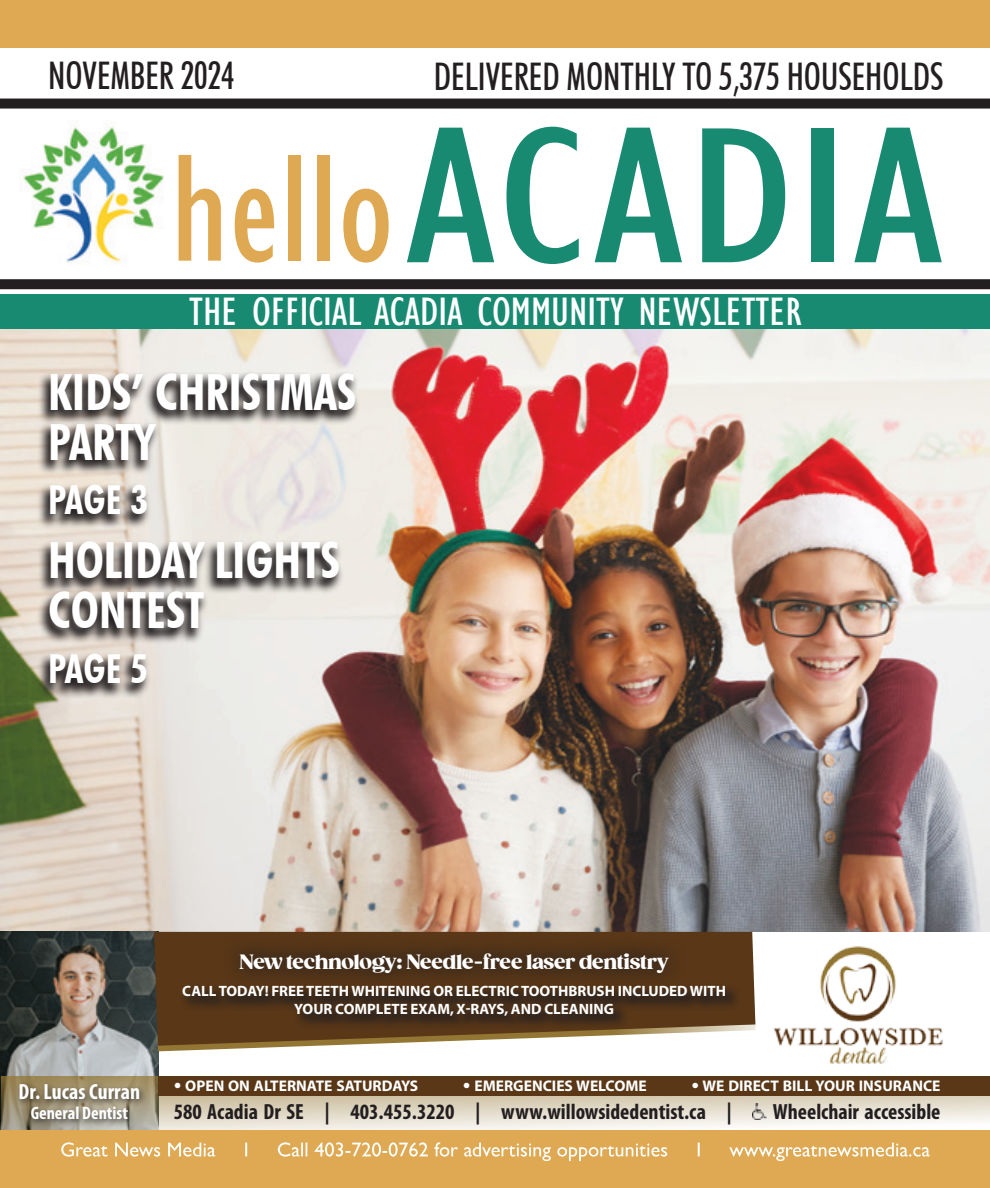
<style>
.page{position:relative;width:990px;height:1188px;background:#fff}
.page>*{position:absolute;margin:0;border:0;box-sizing:border-box;transform-origin:0 0}
.t1{font:condensed 200.4px "Gill Sans";letter-spacing:.015em;color:#198a72;scale:1.28 1}
.t2{font:condensed 158.2px "Gill Sans";letter-spacing:.005em;color:#dea952}
.t3{font:700 condensed 50px/50px "Futura BT";color:#fff}
.t4{font:condensed 40.8px "Gill Sans";color:#fff;scale:1.08 1}
.t5{font:700 condensed 40px "Futura BT";color:#fff}
.t6{font:500 condensed 38px "Futura BT";color:#231f20;scale:.92 1}
.t7{font:700 condensed 22px "Myriad Pro";color:#231f20}
.t8{font:700 condensed 22px "Myriad Pro";color:#fff}
.t9{font:900 20px "Gazpacho";letter-spacing:-.02em;color:#fff}
.t10{font:700 condensed 18px "Myriad Pro";color:#fff}
.t11{font:700 15.4px "Myriad Pro";color:#fff}
.t12{font:700 15px/18px "Myriad Pro";color:#fff;text-align:center}
.s1{font-family:"Helvetica Neue LT Std";font-weight:500;font-stretch:condensed}
</style>
<div class="page">
<img style="left:0;top:328px;width:990px;height:604px">
<div style="left:0;top:0;width:990px;height:139px;background:#dea952"></div>
<div style="left:0;top:294px;width:990px;height:34px;background:#198a72"></div>
<div style="left:0;top:48px;width:990px;height:245px;background:#fff"></div>
<div style="left:0;top:99px;width:990px;height:10px;background:#231f20"></div>
<div style="left:0;top:279px;width:990px;height:10px;background:#231f20"></div>
<div style="left:0;top:1130px;width:990px;height:58px;background:#dea952"></div>
<svg style="left:61px;top:1142px;width:869px;height:19px"></svg>
<img style="left:21px;top:125px;width:143px;height:138px">
<svg style="left:36px;top:370px;width:324px;height:328px;background:#b4aea9"></svg>
<img style="left:1px;top:932px;width:157px;height:144px">
<svg style="left:158px;top:1014px;width:598px;height:37px"></svg>
<svg style="left:154px;top:932px;width:601px;height:114px;fill:#593717"></svg>
<svg style="left:1px;top:1076px;width:989px;height:54px;background:#e0d9c9"></svg>
<div style="left:158px;top:1076px;width:832px;height:20px;background:#593717"></div>
<img style="left:773px;top:946px;width:170px;height:118px">
<div style="left:16px;top:1080px;width:131px;height:47px;background:#231f20;opacity:.75"></div>
<img style="left:753px;top:1103px;width:14px;height:16px">
<div style="left:180px;top:983px;width:561px;height:49px;background:#231f20;opacity:.75"></div>
<div style="left:221px;top:934px;width:466px;height:58px;background:#231f20;opacity:.75"></div>
<p class="t6" style="left:48px;top:53px;width:204px">NOVEMBER 2024</p>
<p class="t6" style="left:434px;top:53px;width:556px">DELIVERED MONTHLY TO 5,375 HOUSEHOLDS</p>
<p class="t2" style="left:170px;top:116px;width:225px">hello</p>
<p class="t1" style="left:405px;top:78px;width:422px">ACADIA</p>
<p class="t4" style="left:189px;top:287px;width:568px">THE OFFICIAL ACADIA COMMUNITY NEWSLETTER</p>
<p class="t3" style="left:48px;top:366px;width:310px">KIDS’ CHRISTMAS<br>PARTY</p>
<p class="t5" style="left:48px;top:475px;width:101px">PAGE 3</p>
<p class="t3" style="left:48px;top:535px;width:293px">HOLIDAY LIGHTS<br>CONTEST</p>
<p class="t5" style="left:48px;top:644px;width:101px">PAGE 5</p>
<p class="t9" style="left:240px;top:949px;width:430px">New technology: Needle-free laser dentistry</p>
<p class="t12" style="left:182px;top:982px;width:545px">CALL TODAY! FREE TEETH WHITENING OR ELECTRIC TOOTHBRUSH INCLUDED WITH<br>YOUR COMPLETE EXAM, X-RAYS, AND CLEANING</p>
<p class="t11" style="left:174px;top:1076px;width:246px"><span class="s1">•</span> OPEN ON ALTERNATE SATURDAYS</p>
<p class="t11" style="left:463px;top:1076px;width:185px"><span class="s1">•</span> EMERGENCIES WELCOME</p>
<p class="t11" style="left:691px;top:1076px;width:251px"><span class="s1">•</span> WE DIRECT BILL YOUR INSURANCE</p>
<p class="t8" style="left:19px;top:1078px;width:123px">Dr. Lucas Curran</p>
<p class="t10" style="left:31px;top:1102px;width:99px">General Dentist</p>
<p class="t7" style="left:174px;top:1098px;width:560px">580 Acadia Dr SE | 403.455.3220 | www.willowsidedentist.ca |</p>
<p class="t7" style="left:773px;top:1098px;width:169px">Wheelchair accessible</p>
</div>
